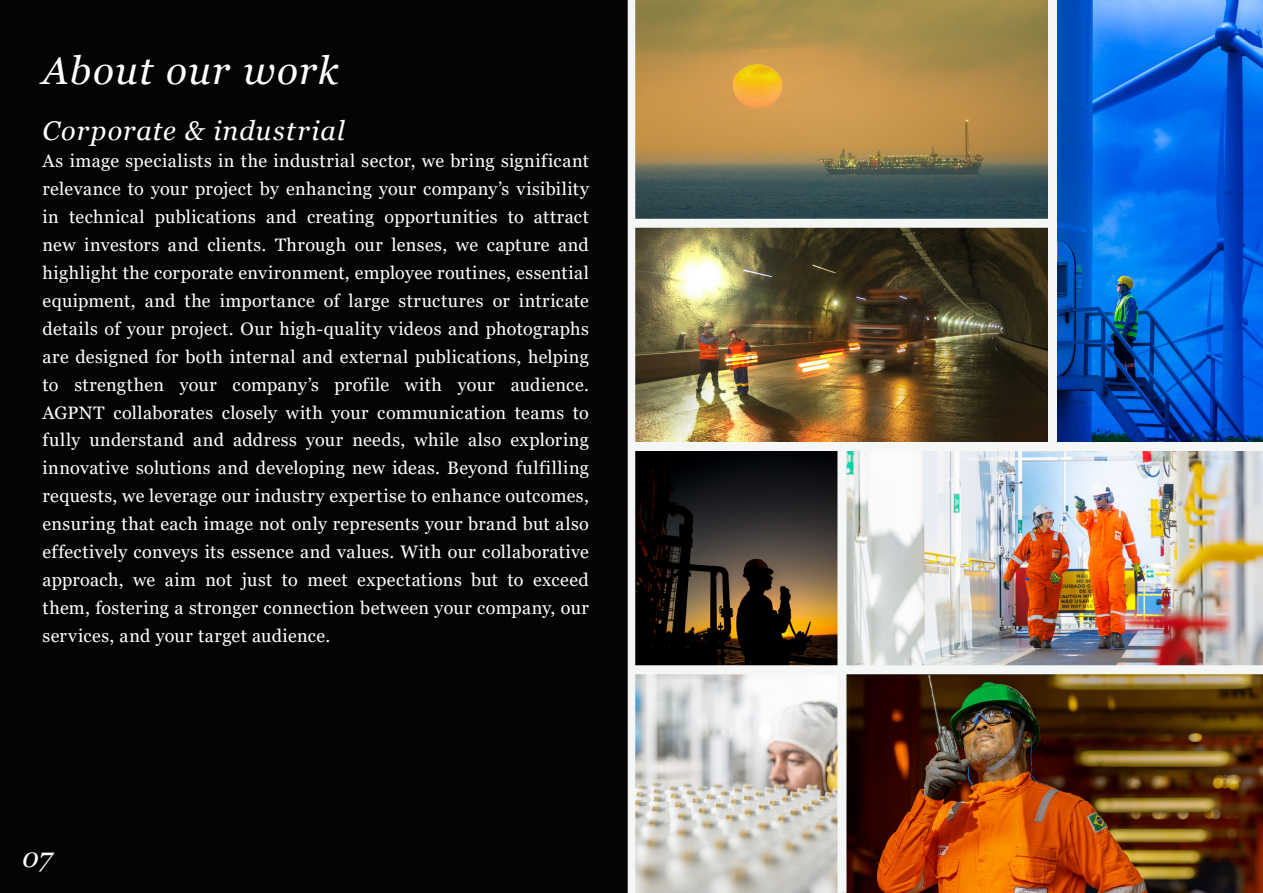
<style>
.page{position:relative;width:1263px;height:893px;background:#fff}
.page>*{position:absolute;margin:0;border:0;box-sizing:border-box;transform-origin:0 0}
.t1{font:italic 39px "Georgia";letter-spacing:.035em;color:#fff}
.t2{font:italic 27px "Georgia";letter-spacing:.04em;color:#fff}
.t3{font:18px/27.9px "Georgia";letter-spacing:.02em;color:#fff;text-align:justify}
</style>
<div class="page">
<div style="left:0;top:0;width:631px;height:893px;background:#040503"></div>
<img style="left:635px;top:0;width:628px;height:893px">
<div style="left:1048px;top:0;width:9px;height:446px;background:#f5f7f7"></div>
<div style="left:837px;top:446px;width:9px;height:447px;background:#f5f7f7"></div>
<div style="left:631px;top:442px;width:632px;height:9px;background:#f5f7f7"></div>
<div style="left:631px;top:219px;width:421px;height:9px;background:#f5f7f7"></div>
<div style="left:631px;top:665px;width:632px;height:9px;background:#f5f7f7"></div>
<div style="left:628px;top:0;width:7px;height:893px;background:#f5f7f7"></div>
<h1 class="t1" style="left:43px;top:46px;width:298px">About our work</h1>
<h2 class="t2" style="left:43px;top:113px;width:304px">Corporate &amp; industrial</h2>
<p class="t3" style="left:43px;top:148px;width:548px">As image specialists in the industrial sector, we bring significant relevance to your project by enhancing your company’s visibility in technical publications and creating opportunities to attract new investors and clients. Through our lenses, we capture and highlight the corporate environment, employee routines, essential equipment, and the importance of large structures or intricate details of your project. Our high-quality videos and photographs are designed for both internal and external publications, helping to strengthen your company’s profile with your audience.<br>AGPNT collaborates closely with your communication teams to fully understand and address your needs, while also exploring innovative solutions and developing new ideas. Beyond fulfilling requests, we leverage our industry expertise to enhance outcomes, ensuring that each image not only represents your brand but also effectively conveys its essence and values. With our collaborative approach, we aim not just to meet expectations but to exceed them, fostering a stronger connection between your company, our services, and your target audience.</p>
<h2 class="t2" style="left:22px;top:840px;width:31px">07</h2>
</div>
